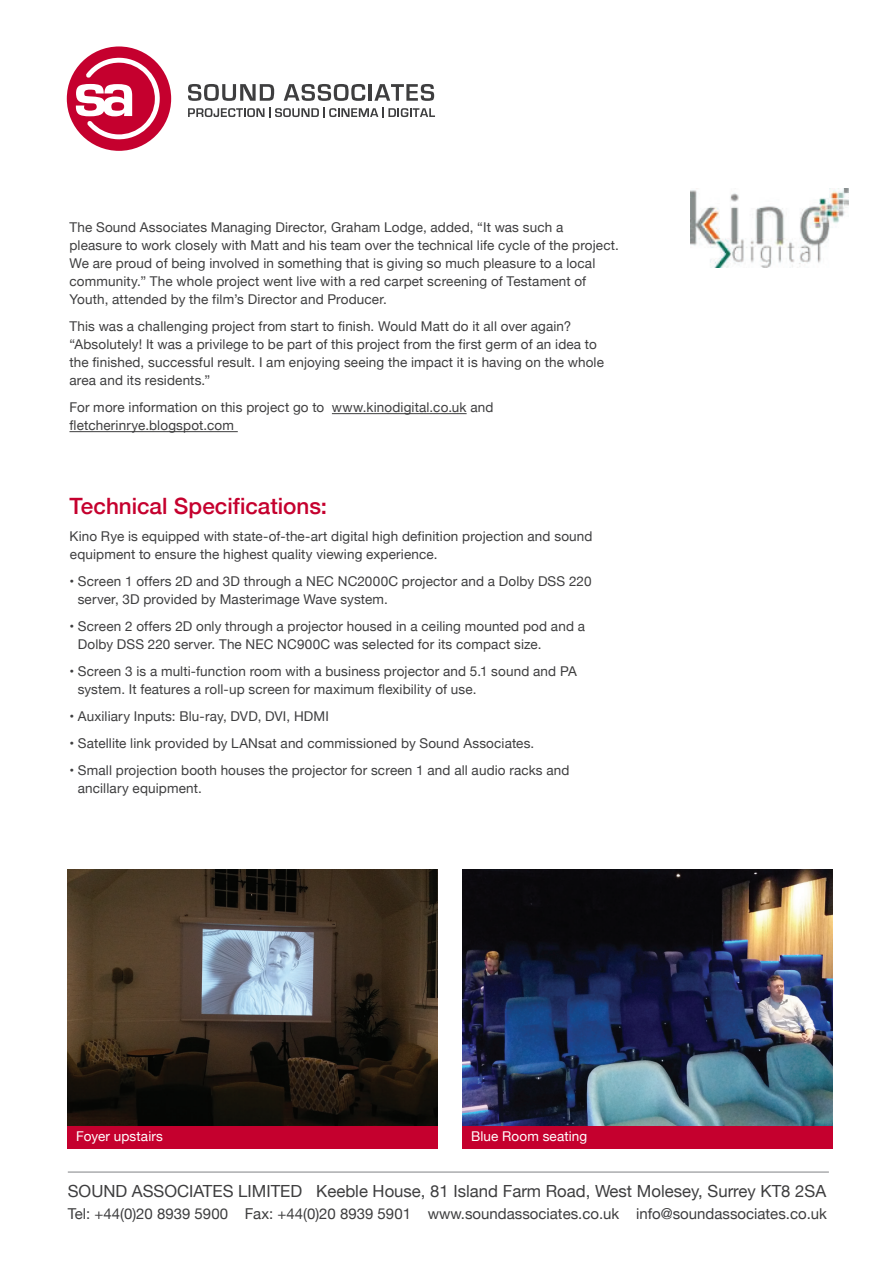
<style>
.page{position:relative;width:893px;height:1263px;background:#fff}
.page>*{position:absolute;margin:0;border:0;box-sizing:border-box;transform-origin:0 0}
.t1{font:500 22.5px "Helvetica Neue";color:#c5002e}
.t2{font:16.65px "Helvetica Neue";color:#3e3e3f}
.t3{font:15px "Helvetica Neue";color:#3e3e3f}
.t4{font:13.5px/18px "Helvetica Neue";letter-spacing:.01em;color:#3e3e3f}
.t5{font:13.5px "Helvetica Neue";letter-spacing:.01em;color:#fff}
</style>
<div class="page">
<svg style="left:188px;top:84px;width:86px;height:17px"></svg>
<svg style="left:284px;top:84px;width:81px;height:17px"></svg>
<hr style="left:369px;top:84px;width:3px;height:17px;background:#3e3e3f">
<svg style="left:374px;top:84px;width:60px;height:17px"></svg>
<svg style="left:188px;top:107px;width:247px;height:11px"></svg>
<div style="left:67px;top:46px;width:104px;height:105px;background:#c5002e;border-radius:50%"></div>
<svg style="left:76px;top:57px;width:84px;height:83px"></svg>
<hr style="left:332px;top:413px;width:135px;height:1px;background:#3e3e3f">
<hr style="left:69px;top:431px;width:169px;height:1px;background:#3e3e3f">
<img style="left:67px;top:869px;width:370px;height:258px">
<img style="left:463px;top:869px;width:370px;height:269px">
<hr style="left:68px;top:1172px;width:761px;height:1px;background:#808285">
<div style="left:67px;top:1127px;width:370px;height:22px;background:#c5002e"></div>
<div style="left:462px;top:1127px;width:370px;height:22px;background:#c5002e"></div>
<img style="left:690px;top:188px;width:159px;height:79px">
<p class="t4" style="left:69px;top:219px;width:551px">The Sound Associates Managing Director, Graham Lodge, added, “It was such a pleasure to work closely with Matt and his team over the technical life cycle of the project.<br>We are proud of being involved in something that is giving so much pleasure to a local community.” The whole project went live with a red carpet screening of Testament of Youth, attended by the film’s Director and Producer.</p>
<p class="t4" style="left:69px;top:318px;width:536px">This was a challenging project from start to finish. Would Matt do it all over again? “Absolutely! It was a privilege to be part of this project from the first germ of an idea to the finished, successful result. I am enjoying seeing the impact it is having on the whole area and its residents.”</p>
<p class="t4" style="left:69px;top:399px;width:425px">For more information on this project go to www.kinodigital.co.uk and fletcherinrye.blogspot.com</p>
<h1 class="t1" style="left:69px;top:488px;width:259px">Technical Specifications:</h1>
<p class="t4" style="left:69px;top:528px;width:525px">Kino Rye is equipped with state-of-the-art digital high definition projection and sound equipment to ensure the highest quality viewing experience.</p>
<p class="t4" style="left:78px;top:573px;width:515px;text-indent:-8px">• Screen 1 offers 2D and 3D through a NEC NC2000C projector and a Dolby DSS 220 server, 3D provided by Masterimage Wave system.</p>
<p class="t4" style="left:78px;top:618px;width:509px;text-indent:-8px">• Screen 2 offers 2D only through a projector housed in a ceiling mounted pod and a<br>Dolby DSS 220 server. The NEC NC900C was selected for its compact size.</p>
<p class="t4" style="left:78px;top:663px;width:501px;text-indent:-8px">• Screen 3 is a multi-function room with a business projector and 5.1 sound and PA system. It features a roll-up screen for maximum flexibility of use.</p>
<p class="t4" style="left:69px;top:708px;width:261px">• Auxiliary Inputs: Blu-ray, DVD, DVI, HDMI</p>
<p class="t4" style="left:69px;top:735px;width:466px">• Satellite link provided by LANsat and commissioned by Sound Associates.</p>
<p class="t4" style="left:78px;top:762px;width:493px;text-indent:-8px">• Small projection booth houses the projector for screen 1 and all audio racks and ancillary equipment.</p>
<p class="t5" style="left:76px;top:1126px;width:88px">Foyer upstairs</p>
<p class="t5" style="left:471px;top:1126px;width:118px">Blue Room seating</p>
<p class="t2" style="left:68px;top:1179px;width:760px">SOUND ASSOCIATES LIMITED Keeble House, 81 Island Farm Road, West Molesey, Surrey KT8 2SA</p>
<p class="t3" style="left:68px;top:1203px;width:761px">Tel: +44(0)20 8939 5900 Fax: +44(0)20 8939 5901 www.soundassociates.co.uk info@soundassociates.co.uk</p>
</div>
